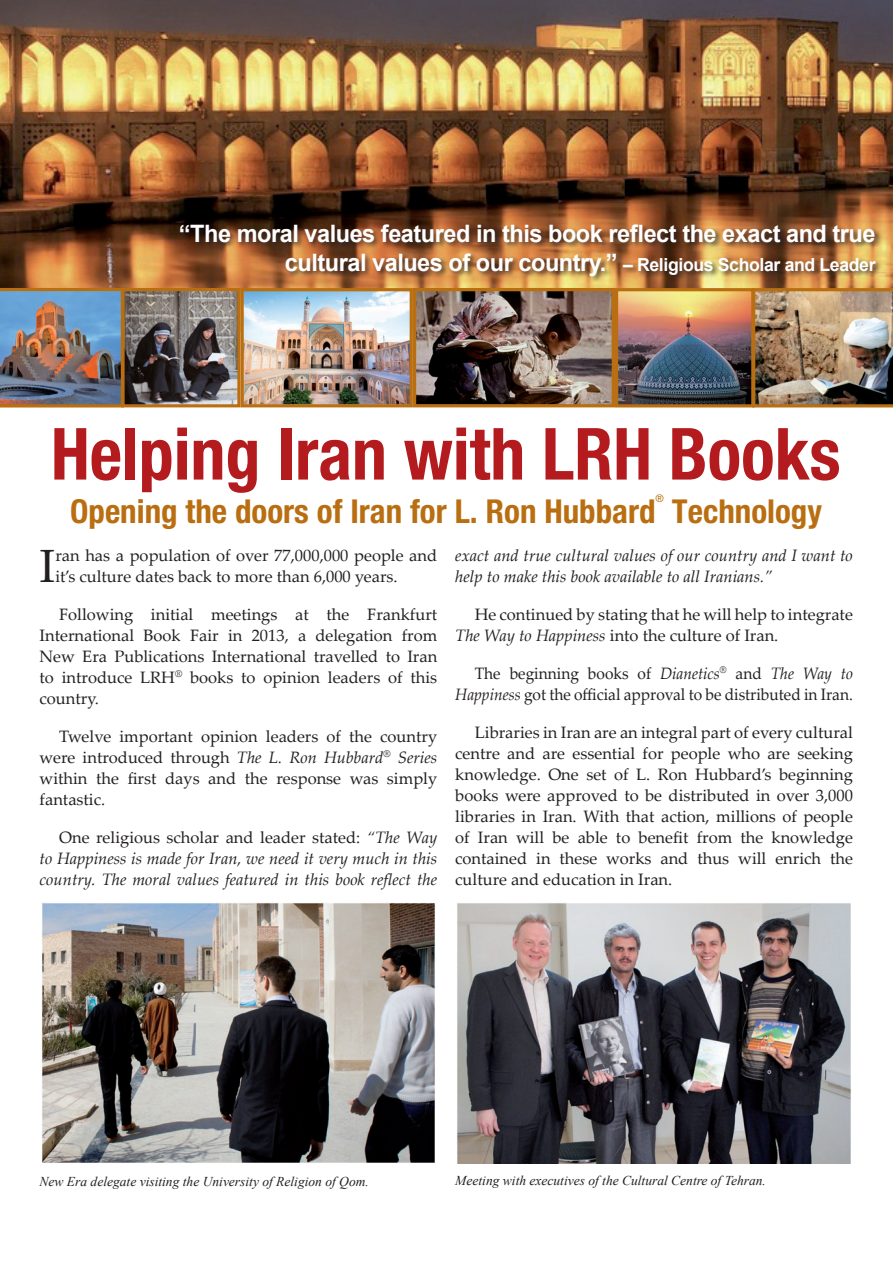
<style>
.page{position:relative;width:893px;height:1263px;background:#fff}
.page>*{position:absolute;margin:0;border:0;box-sizing:border-box;transform-origin:0 0}
.t1{font:72px "Helvetica Neue Bold Cond";color:#b41b1f}
.t2{font:46.65px "Palatino Linotype";color:#231f20}
.t3{font:33px "Helvetica Neue Bold Cond";color:#b96f11}
.t4{font:700 24px/28.8px "Arial";letter-spacing:-.02em;color:#fff;text-align:right}
.t5{font:16.5px/21px "Palatino Linotype";color:#231f20;text-align:justify}
.t6{font:italic 16.5px/21px "Palatino Linotype";color:#231f20;text-align:justify}
.t7{font:16.5px/21px "Palatino Linotype";color:#231f20;text-align:right;scale:.94 1}
.t8{font:italic 13.5px "Times New Roman";color:#231f20}
.t9{font:10.5px "Helvetica Neue Condensed";color:#b96f11}
.s1{font-size:18px}
.s2{font-style:italic}
.s3{font-style:normal}
</style>
<div class="page">
<img style="left:0;top:0;width:893px;height:288px">
<img style="left:0;top:288px;width:121px;height:119px">
<img style="left:417px;top:292px;width:194px;height:111px">
<div style="left:413px;top:288px;width:202px;height:119px;border:3px solid #b96f11"></div>
<img style="left:244px;top:292px;width:165px;height:111px">
<div style="left:240px;top:288px;width:173px;height:119px;border:3px solid #b96f11"></div>
<img style="left:619px;top:292px;width:131px;height:111px">
<div style="left:615px;top:288px;width:139px;height:119px;border:3px solid #b96f11"></div>
<img style="left:752px;top:288px;width:141px;height:119px">
<img style="left:125px;top:292px;width:111px;height:111px">
<div style="left:121px;top:288px;width:119px;height:119px;border:3px solid #b96f11"></div>
<div style="left:179px;top:223px;width:704px;height:60px;background:#231f20;opacity:.75"></div>
<img style="left:41px;top:902px;width:394px;height:261px">
<img style="left:457px;top:903px;width:394px;height:260px">
<h3 class="t4" style="left:179px;top:220px;width:698px">“The moral values featured in this book reflect the exact and true cultural values of our country.” <span class="s1">– Religious Scholar and Leader</span></h3>
<h1 class="t1" style="left:51px;top:410px;width:791px">Helping Iran with LRH Books</h1>
<h3 class="t3" style="left:70px;top:491px;width:587px">Opening the doors of Iran for L. Ron Hubbard</h3>
<p class="t9" style="left:656px;top:492px;width:10px">®</p>
<h3 class="t3" style="left:672px;top:491px;width:152px">Technology</h3>
<h2 class="t2" style="left:40px;top:533px;width:17px">I</h2>
<p class="t5" style="left:55px;top:544px;width:383px">ran has a population of over 77,000,000 people and it’s culture dates back to more than 6,000 years.</p>
<p class="t5" style="left:40px;top:603px;width:399px;text-indent:20px">Following initial meetings at the Frankfurt International Book Fair in 2013, a delegation from New Era Publications International travelled to Iran to introduce LRH<sup>®</sup> books to opinion leaders of this country.</p>
<p class="t5" style="left:40px;top:725px;width:399px;text-indent:20px">Twelve important opinion leaders of the country were introduced through <span class="s2">The L. Ron Hubbard</span><sup>®</sup> <span class="s2">Series </span>within the first days and the response was simply fantastic.</p>
<p class="t6" style="left:40px;top:826px;width:399px;text-indent:20px"><span class="s3">One religious scholar and leader stated:</span> “The Way to Happiness is made for Iran, we need it very much in this country. The moral values featured in this book reflect the</p>
<p class="t6" style="left:455px;top:544px;width:399px">exact and true cultural values of our country and I want to help to make this book available to all Iranians.”</p>
<p class="t5" style="left:455px;top:603px;width:399px;text-indent:20px">He continued by stating that he will help to integrate<br><span class="s2">The Way to Happiness</span> into the culture of Iran.</p>
<p class="t7" style="left:455px;top:662px;width:425px">The beginning books of <span class="s2">Dianetics</span><sup>®</sup> and <span class="s2">The Way to<br>Happiness</span> got the official approval to be distributed in Iran.</p>
<p class="t5" style="left:455px;top:721px;width:399px;text-indent:20px">Libraries in Iran are an integral part of every cultural centre and are essential for people who are seeking knowledge. One set of L. Ron Hubbard’s beginning books were approved to be distributed in over 3,000 libraries in Iran. With that action, millions of people of Iran will be able to benefit from the knowledge contained in these works and thus will enrich the culture and education in Iran.</p>
<p class="t8" style="left:40px;top:1172px;width:331px">New Era delegate visiting the University of Religion of Qom.</p>
<p class="t8" style="left:455px;top:1171px;width:312px">Meeting with executives of the Cultural Centre of Tehran.</p>
</div>
